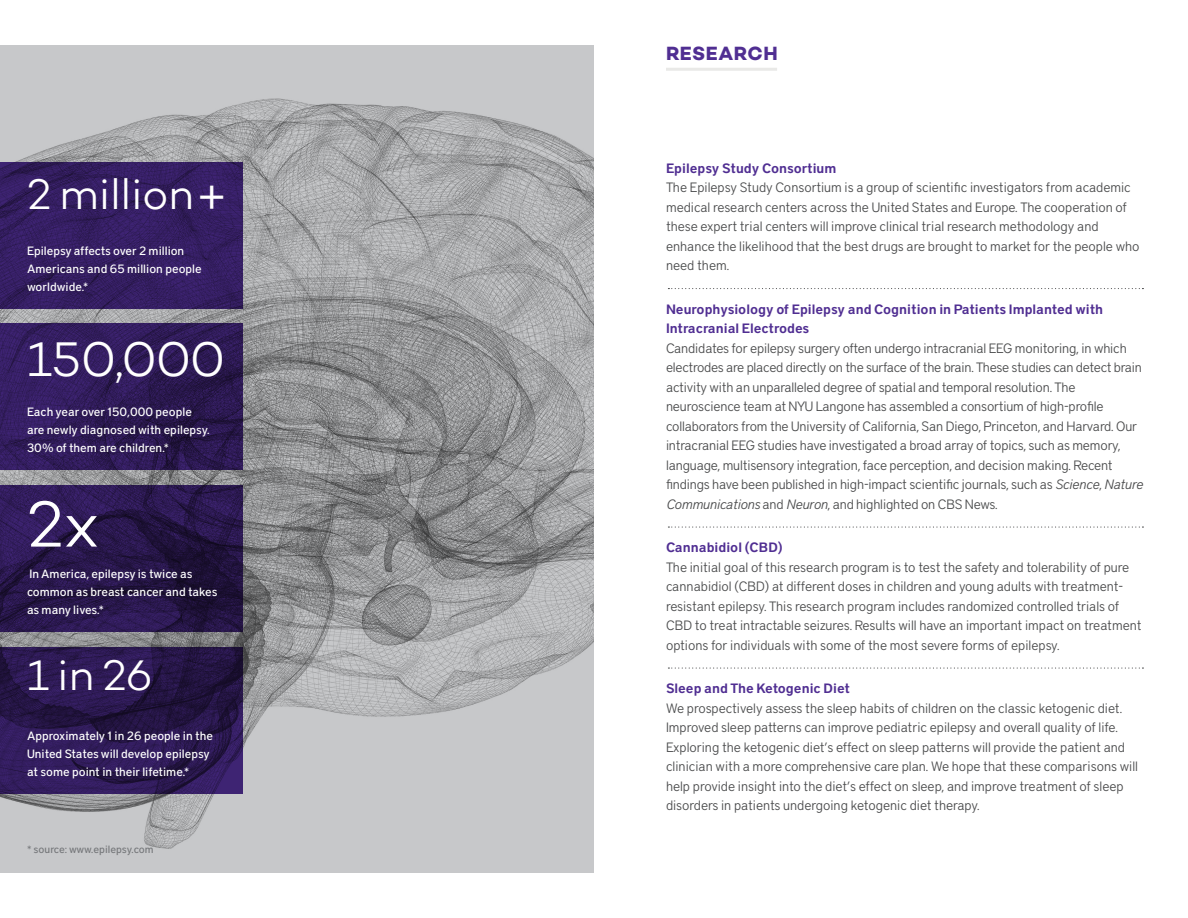
<style>
.page{position:relative;width:1188px;height:918px;background:#fff}
.page>*{position:absolute;margin:0;border:0;box-sizing:border-box;transform-origin:0 0}
.t1{font:300 66px "Campton";color:#fff}
.t2{font:300 49.5px "Campton";letter-spacing:-.015em;color:#fff}
.t3{font:300 43.5px "Campton";color:#fff}
.page_head{font:700 19.5px "Campton";letter-spacing:.025em;color:#502e92}
.Body{font:300 13.5px/19.5px "District";letter-spacing:-.01em;color:#4b4c4d}
.Subhead{font:13.5px/19.5px "District Demi";color:#502e92}
.t4{font:500 12px/18px "District";color:#fff}
.t5{font:500 10.5px "District";color:#76787b}
.s1{font-family:"District";font-weight:400}
.s2{font-style:italic}
</style>
<div class="page">
<hr style="left:666px;top:68px;width:111px;height:3px;background:#e9e9e7">
<svg style="left:668px;top:288px;width:475px;height:1px"></svg>
<svg style="left:668px;top:526px;width:475px;height:2px"></svg>
<svg style="left:668px;top:667px;width:475px;height:2px"></svg>
<svg style="left:0;top:45px;width:594px;height:828px;background:#abacad"></svg>
<svg style="left:0;top:162px;width:243px;height:147px;background:#341d61"></svg>
<svg style="left:0;top:323px;width:243px;height:147px;background:#2f1b57"></svg>
<svg style="left:0;top:485px;width:243px;height:147px;background:#27164a"></svg>
<svg style="left:0;top:647px;width:243px;height:147px;background:#2a184f"></svg>
<p class="t3" style="left:27px;top:168px;width:200px">2 million<span class="s1">+</span></p>
<p class="t4" style="left:27px;top:242px;width:176px">Epilepsy affects over 2 million<br>Americans and 65 million people worldwide.*</p>
<p class="t2" style="left:27px;top:328px;width:200px">150,000</p>
<p class="t4" style="left:27px;top:403px;width:184px">Each year over 150,000 people are newly diagnosed with epilepsy.<br>30% of them are children.*</p>
<p class="t1" style="left:27px;top:483px;width:74px">2x</p>
<p class="t4" style="left:27px;top:564px;width:192px">In America, epilepsy is twice as common as breast cancer and takes as many lives.*</p>
<p class="t3" style="left:27px;top:649px;width:127px">1 in 26</p>
<p class="t4" style="left:27px;top:726px;width:188px">Approximately 1 in 26 people in the<br>United States will develop epilepsy at some point in their lifetime.*</p>
<p class="t5" style="left:27px;top:843px;width:128px">* source: www.epilepsy.com</p>
<p class="page_head" style="left:666px;top:41px;width:113px">RESEARCH</p>
<p class="Subhead" style="left:666px;top:158px;width:172px">Epilepsy Study Consortium</p>
<p class="Body" style="left:666px;top:177px;width:475px">The Epilepsy Study Consortium is a group of scientific investigators from academic medical research centers across the United States and Europe. The cooperation of these expert trial centers will improve clinical trial research methodology and enhance the likelihood that the best drugs are brought to market for the people who need them.</p>
<p class="Subhead" style="left:666px;top:299px;width:439px">Neurophysiology of Epilepsy and Cognition in Patients Implanted with<br>Intracranial Electrodes</p>
<p class="Body" style="left:666px;top:338px;width:478px">Candidates for epilepsy surgery often undergo intracranial EEG monitoring, in which electrodes are placed directly on the surface of the brain. These studies can detect brain activity with an unparalleled degree of spatial and temporal resolution. The neuroscience team at NYU Langone has assembled a consortium of high-profile collaborators from the University of California, San Diego, Princeton, and Harvard. Our intracranial EEG studies have investigated a broad array of topics, such as memory, language, multisensory integration, face perception, and decision making. Recent findings have been published in high-impact scientific journals, such as <span class="s2">Science</span>, <span class="s2">Nature Communications</span> and <span class="s2">Neuron</span>, and highlighted on CBS News.</p>
<p class="Subhead" style="left:666px;top:537px;width:118px">Cannabidiol (CBD)</p>
<p class="Body" style="left:666px;top:557px;width:477px">The initial goal of this research program is to test the safety and tolerability of pure cannabidiol (CBD) at different doses in children and young adults with treatment&shy;resistant epilepsy. This research program includes randomized controlled trials of CBD to treat intractable seizures. Results will have an important impact on treatment options for individuals with some of the most severe forms of epilepsy.</p>
<p class="Subhead" style="left:666px;top:678px;width:185px">Sleep and The Ketogenic Diet</p>
<p class="Body" style="left:666px;top:698px;width:474px">We prospectively assess the sleep habits of children on the classic ketogenic diet.<br>Improved sleep patterns can improve pediatric epilepsy and overall quality of life.<br>Exploring the ketogenic diet’s effect on sleep patterns will provide the patient and clinician with a more comprehensive care plan. We hope that these comparisons will help provide insight into the diet’s effect on sleep, and improve treatment of sleep disorders in patients undergoing ketogenic diet therapy.</p>
</div>
